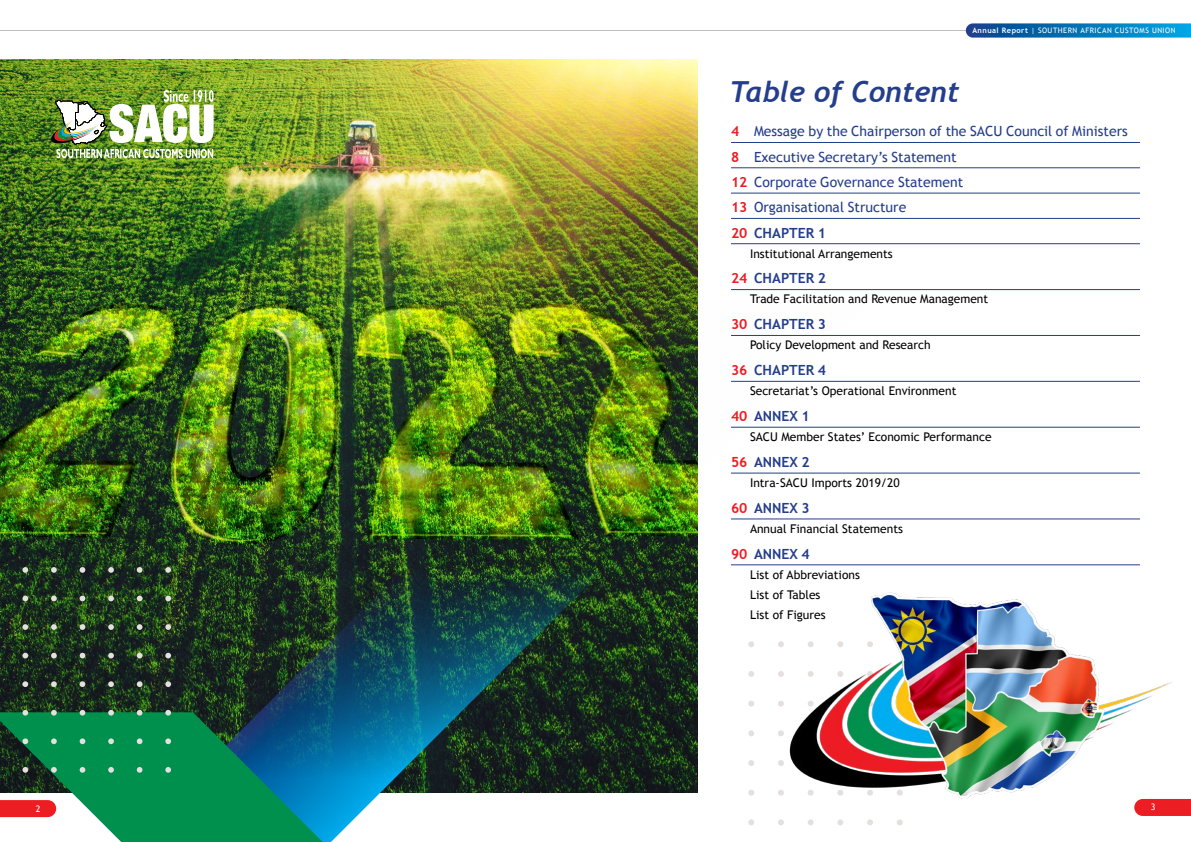
<style>
.page{position:relative;width:1191px;height:842px;background:#fff}
.page>*{position:absolute;margin:0;border:0;box-sizing:border-box;transform-origin:0 0}
.t1{font:italic 700 29px "Trebuchet";color:#243e8c}
.t2{font:14px/25.3px "Trebuchet MS";color:#243d8c}
.t3{font:700 14px "Trebuchet MS";color:#243d8c}
.t4{font:12px/20.1px "Trebuchet MS";color:#000}
.t5{font:9px "Trebuchet MS";color:#fff}
.t6{font:7.5px "Trebuchet MS";letter-spacing:.065em;color:#fff}
.s1{font-weight:700}
.s2{font-weight:700;color:#ed1c24}
.s3{color:#ed1c24}
</style>
<div class="page">
<img style="left:0;top:60px;width:697px;height:652px">
<hr style="left:0;top:30px;width:1191px;height:1px;background:#bcbec0">
<svg style="left:965px;top:23px;width:226px;height:15px;background:#137cbb"></svg>
<svg style="left:1134px;top:799px;width:57px;height:17px"></svg>
<img style="left:125px;top:300px;width:748px;height:542px">
<svg style="left:0;top:712px;width:323px;height:130px;background:#27856c"></svg>
<svg style="left:748px;top:641px;width:154px;height:201px"></svg>
<svg style="left:23px;top:567px;width:148px;height:206px;background:#1c5331"></svg>
<hr style="left:731px;top:142px;width:409px;height:1px;background:#243d8c">
<hr style="left:731px;top:167px;width:409px;height:1px;background:#243d8c">
<hr style="left:731px;top:193px;width:409px;height:1px;background:#243d8c">
<hr style="left:731px;top:218px;width:409px;height:1px;background:#243d8c">
<hr style="left:731px;top:243px;width:409px;height:1px;background:#243d8c">
<hr style="left:731px;top:289px;width:409px;height:1px;background:#243d8c">
<hr style="left:731px;top:335px;width:409px;height:1px;background:#243d8c">
<hr style="left:731px;top:381px;width:409px;height:1px;background:#243d8c">
<hr style="left:731px;top:427px;width:409px;height:1px;background:#243d8c">
<hr style="left:731px;top:473px;width:409px;height:1px;background:#243d8c">
<hr style="left:731px;top:518px;width:409px;height:1px;background:#243d8c">
<hr style="left:731px;top:564px;width:409px;height:1px;background:#243d8c">
<img style="left:49px;top:90px;width:165px;height:68px">
<img style="left:774px;top:585px;width:405px;height:225px">
<p class="t6" style="left:972px;top:26px;width:205px"><span class="s1">Annual Report</span> | SOUTHERN AFRICAN CUSTOMS UNION</p>
<h1 class="t1" style="left:729px;top:74px;width:232px">Table of Content</h1>
<p class="t2" style="left:731px;top:119px;width:398px"><span class="s2">4</span> Message by the Chairperson of the SACU Council of Ministers <span class="s2">8</span> Executive Secretary’s Statement<br><span class="s2">12</span> Corporate Governance Statement<br><span class="s2">13</span> Organisational Structure<br><span class="s2">20</span> <span class="s1">CHAPTER 1</span></p>
<p class="t4" style="left:750px;top:243px;width:144px">Institutional Arrangements</p>
<p class="t3" style="left:731px;top:270px;width:97px"><span class="s3">24</span> CHAPTER 2</p>
<p class="t4" style="left:750px;top:289px;width:240px">Trade Facilitation and Revenue Management</p>
<p class="t3" style="left:731px;top:316px;width:97px"><span class="s3">30</span> CHAPTER 3</p>
<p class="t4" style="left:750px;top:335px;width:182px">Policy Development and Research</p>
<p class="t3" style="left:731px;top:361px;width:97px"><span class="s3">36</span> CHAPTER 4</p>
<p class="t4" style="left:750px;top:381px;width:208px">Secretariat’s Operational Environment</p>
<p class="t3" style="left:731px;top:407px;width:80px"><span class="s3">40</span> ANNEX 1</p>
<p class="t4" style="left:750px;top:427px;width:243px">SACU Member States’ Economic Performance</p>
<p class="t3" style="left:731px;top:453px;width:80px"><span class="s3">56</span> ANNEX 2</p>
<p class="t4" style="left:750px;top:473px;width:151px">Intra-SACU Imports 2019/20</p>
<p class="t3" style="left:731px;top:499px;width:80px"><span class="s3">60</span> ANNEX 3</p>
<p class="t4" style="left:750px;top:519px;width:154px">Annual Financial Statements</p>
<p class="t3" style="left:731px;top:545px;width:80px"><span class="s3">90</span> ANNEX 4</p>
<p class="t4" style="left:750px;top:565px;width:111px">List of Abbreviations<br>List of Tables<br>List of Figures</p>
<p class="t5" style="left:36px;top:803px;width:6px">2</p>
<p class="t5" style="left:1150px;top:802px;width:6px">3</p>
</div>
